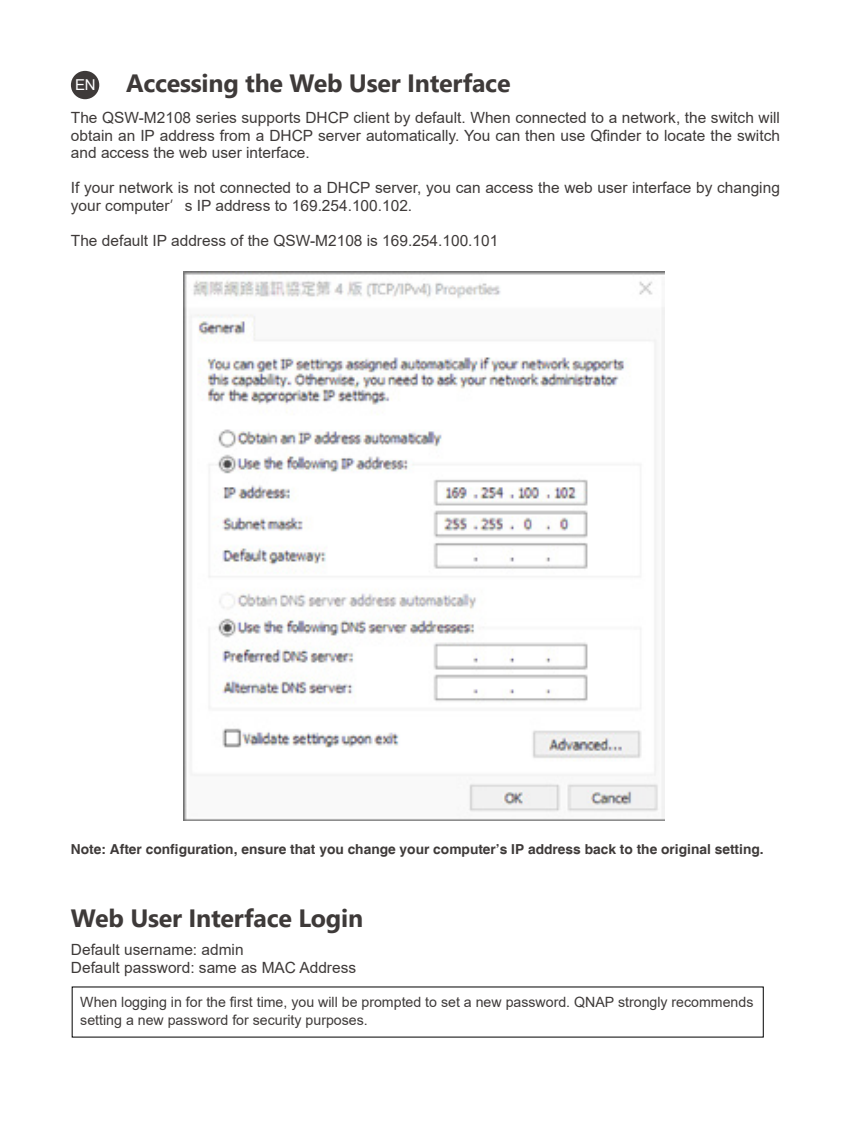
<style>
.page{position:relative;width:851px;height:1134px;background:#fff}
.page>*{position:absolute;margin:0;border:0;box-sizing:border-box;transform-origin:0 0}
.t1{font:700 25px "Segoe UI";letter-spacing:-.01em;color:#3e3a39}
.t2{font:15.5px/17.5px "Arial";color:#3e3a39}
.t3{font:15px "Arial";color:#fff}
.t4{font:14.25px/17.5px "Arial";color:#3e3a39}
.t5{font:700 13.75px "Helvetica";color:#3e3a39}
.s1{font-family:"Microsoft Jheng Hei";font-size:15px}
</style>
<div class="page">
<img style="left:184px;top:272px;width:480px;height:548px">
<div style="left:71px;top:71px;width:28px;height:28px;background:#3e3a39;border-radius:50%"></div>
<p class="t3" style="left:75px;top:75px;width:22px">EN</p>
<h1 class="t1" style="left:126px;top:60px;width:386px">Accessing the Web User Interface</h1>
<p class="t2" style="left:71px;top:109px;width:710px;text-align:justify">The QSW-M2108 series supports DHCP client by default. When connected to a network, the switch will obtain an IP address from a DHCP server automatically. You can then use Qfinder to locate the switch and access the web user interface.</p>
<p class="t2" style="left:71px;top:179px;width:710px">If your network is not connected to a DHCP server, you can access the web user interface by changing your computer<span class="s1">’</span>s IP address to 169.254.100.102.</p>
<p class="t2" style="left:71px;top:231px;width:429px">The default IP address of the QSW-M2108 is 169.254.100.101</p>
<p class="t5" style="left:71px;top:841px;width:694px">Note: After configuration, ensure that you change your computer’s IP address back to the original setting.</p>
<h1 class="t1" style="left:71px;top:895px;width:294px">Web User Interface Login</h1>
<p class="t2" style="left:71px;top:941px;width:287px">Default username: admin<br>Default password: same as MAC Address</p>
<p class="t4" style="left:80px;top:993px;width:674px">When logging in for the first time, you will be prompted to set a new password. QNAP strongly recommends setting a new password for security purposes.</p>
</div>
